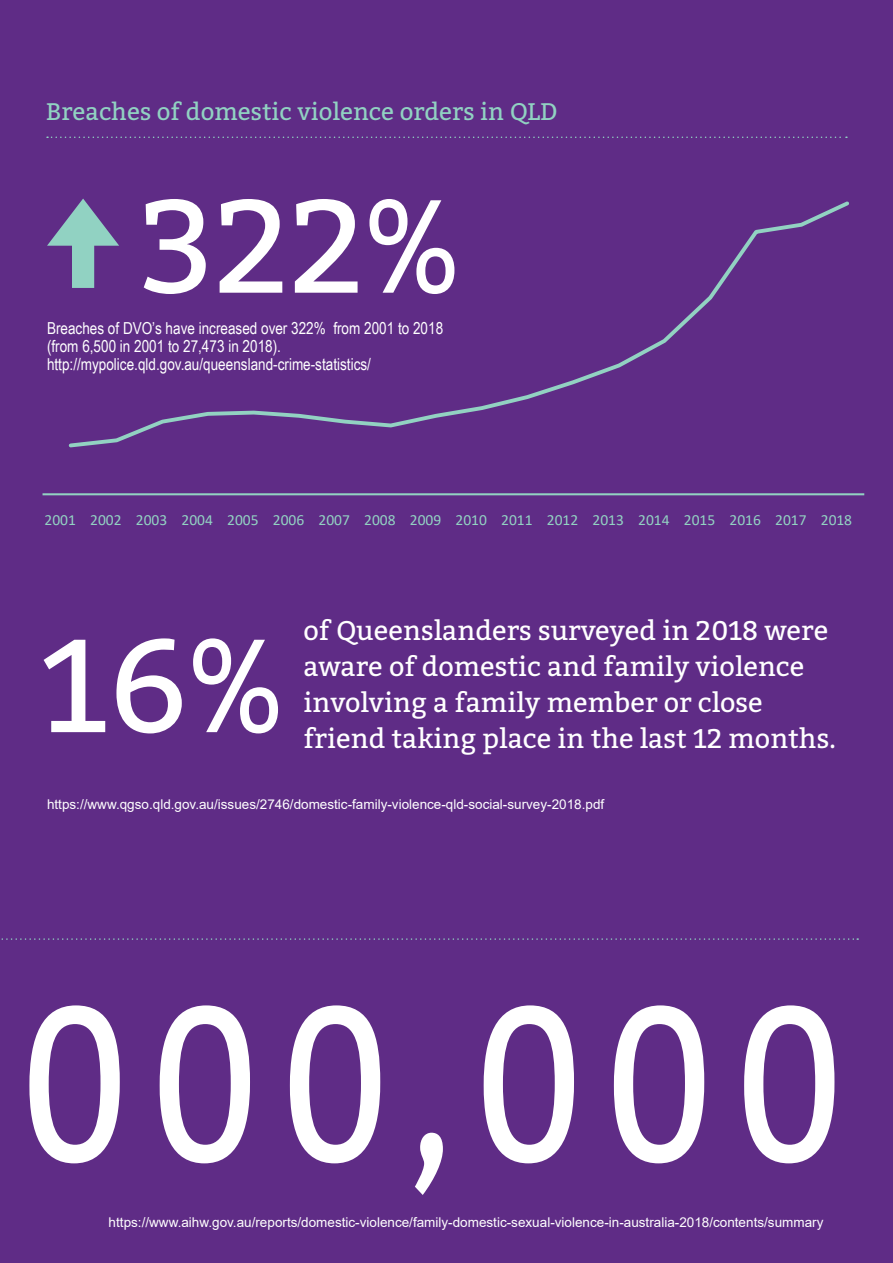
<style>
.page{position:relative;width:893px;height:1263px;background:#5f2c86}
.page>*{position:absolute;margin:0;border:0;box-sizing:border-box;transform-origin:0 0}
.t1{font:219.3px "Bitter";letter-spacing:.095em;color:#fff;scale:.8 1}
.t2{font:132px "Bitter";color:#fff}
.t3{font:27px/36px "Bitter";color:#fff}
.t4{font:24px "Bitter";color:#91d2c2}
.t5{font:16.5px/18px "Arial Narrow";color:#fff}
.t6{font:15.45px "Calibri";color:#92d2c2}
.t7{font:13.5px "Arial";color:#fff}
</style>
<div class="page">
<svg style="left:0;top:938px;width:858px;height:2px;background:#674990"></svg>
<svg style="left:47px;top:137px;width:800px;height:1px"></svg>
<svg style="left:47px;top:199px;width:19px;height:89px;background:#65438e"></svg>
<div style="left:66px;top:198px;width:786px;height:252px;background:#5f2c86"></div>
<hr style="left:43px;top:493px;width:821px;height:2px;background:#92d2c2">
<h3 class="t4" style="left:46px;top:96px;width:513px">Breaches of domestic violence orders in QLD</h3>
<h2 class="t2" style="left:141px;top:163px;width:321px">322%</h2>
<p class="t5" style="left:47px;top:319px;width:398px">Breaches of DVO’s have increased over 322% from 2001 to 2018 (from 6,500 in 2001 to 27,473 in 2018). http://mypolice.qld.gov.au/queensland-crime-statistics/</p>
<p class="t6" style="left:44px;top:509px;width:809px">2001 2002 2003 2004 2005 2006 2007 2008 2009 2010 2011 2012 2013 2014 2015 2016 2017 2018</p>
<h2 class="t2" style="left:41px;top:602px;width:245px">16%</h2>
<h3 class="t3" style="left:303px;top:613px;width:534px">of Queenslanders surveyed in 2018 were aware of domestic and family violence involving a family member or close friend taking place in the last 12 months.</h3>
<p class="t7" style="left:47px;top:795px;width:559px">https://www.qgso.qld.gov.au/issues/2746/domestic-family-violence-qld-social-survey-2018.pdf</p>
<h1 class="t1" style="left:17px;top:945px;width:1036px">000,000</h1>
<p class="t7" style="left:109px;top:1213px;width:716px">https://www.aihw.gov.au/reports/domestic-violence/family-domestic-sexual-violence-in-australia-2018/contents/summary</p>
</div>
